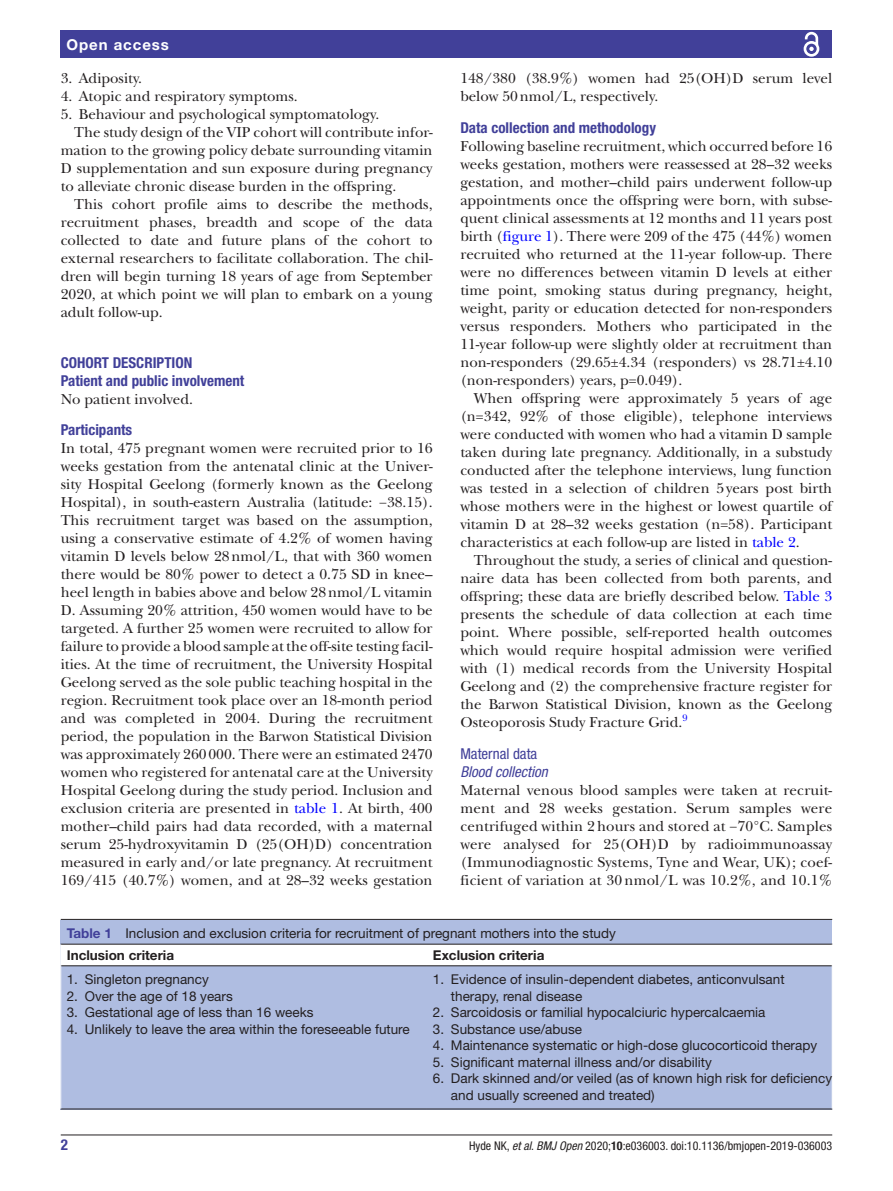
<style>
.page{position:relative;width:893px;height:1191px;background:#fff}
.page>*{position:absolute;margin:0;border:0;box-sizing:border-box;transform-origin:0 0}
.t1{font:15px/18px "New Baskerville";color:#231f20;text-align:justify}
.t2{font:700 condensed 15px/18px "Helvetica Neue LT Std";color:#414099}
.t3{font:italic condensed 15px "Helvetica Neue LT Std";color:#414099}
.t4{font:condensed 15px "Helvetica Neue LT Std";color:#414099}
.t5{font:700 15px "Helvetica Neue LT Std";letter-spacing:.065em;color:#fff}
.t6{font:13.5px/16.5px "Helvetica Neue LT Std";color:#231f20}
.t7{font:700 13.5px "Helvetica Neue LT Std";color:#231f20}
.t8{font:condensed 12px "Helvetica Neue LT Std";color:#231f20}
.t9{font:9.9px "New Baskerville";color:#00f}
.s1{color:#00f}
.s2{font-weight:700;color:#414099}
.s3{font-weight:700}
.s4{font-style:italic}
</style>
<div class="page">
<hr style="left:61px;top:1134px;width:771px;height:1px;background:#231f20">
<div style="left:61px;top:31px;width:771px;height:27px;background:#414099"></div>
<svg style="left:803px;top:31px;width:17px;height:26px"></svg>
<div style="left:61px;top:920px;width:771px;height:189px;background:#afbde1"></div>
<hr style="left:61px;top:919px;width:771px;height:1px;background:#231f20">
<svg style="left:61px;top:966px;width:771px;height:142px"></svg>
<hr style="left:61px;top:943px;width:366px;height:1px;background:#231f20">
<hr style="left:61px;top:965px;width:366px;height:1px;background:#231f20">
<hr style="left:427px;top:943px;width:405px;height:1px;background:#231f20">
<hr style="left:427px;top:965px;width:405px;height:1px;background:#231f20">
<hr style="left:61px;top:1108px;width:366px;height:1px;background:#231f20">
<hr style="left:427px;top:1108px;width:405px;height:1px;background:#231f20">
<div style="left:60px;top:944px;width:773px;height:21px;background:#fff"></div>
<p class="t5" style="left:66px;top:35px;width:104px">Open access</p>
<p class="t1" style="left:61px;top:69px;width:83px">3. Adiposity.</p>
<p class="t1" style="left:61px;top:87px;width:238px">4. Atopic and respiratory symptoms.</p>
<p class="t1" style="left:61px;top:105px;width:320px">5. Behaviour and psychological symptomatology.</p>
<p class="t1" style="left:74px;top:123px;width:360px">The study design of the VIP cohort will contribute infor-</p>
<p class="t1" style="left:61px;top:141px;width:373px">mation to the growing policy debate surrounding vitamin</p>
<p class="t1" style="left:61px;top:159px;width:373px">D supplementation and sun exposure during pregnancy</p>
<p class="t1" style="left:61px;top:177px;width:337px">to alleviate chronic disease burden in the offspring.</p>
<p class="t1" style="left:74px;top:195px;width:360px">This cohort profile aims to describe the methods,</p>
<p class="t1" style="left:61px;top:213px;width:373px">recruitment phases, breadth and scope of the data</p>
<p class="t1" style="left:61px;top:231px;width:373px">collected to date and future plans of the cohort to</p>
<p class="t1" style="left:61px;top:249px;width:373px">external researchers to facilitate collaboration. The chil-</p>
<p class="t1" style="left:61px;top:267px;width:373px">dren will begin turning 18 years of age from September</p>
<p class="t1" style="left:61px;top:285px;width:373px">2020, at which point we will plan to embark on a young</p>
<p class="t1" style="left:61px;top:303px;width:103px">adult follow-up.</p>
<p class="t2" style="left:61px;top:353px;width:185px">COHORT DESCRIPTION<br>Patient and public involvement</p>
<p class="t1" style="left:61px;top:390px;width:134px">No patient involved.</p>
<p class="t2" style="left:61px;top:421px;width:73px">Participants</p>
<p class="t1" style="left:61px;top:439px;width:373px">In total, 475 pregnant women were recruited prior to 16 weeks gestation from the antenatal clinic at the Univer&shy;sity Hospital Geelong (formerly known as the Geelong Hospital), in south-eastern Australia (latitude: −38.15).<br>This recruitment target was based on the assumption, using a conservative estimate of 4.2% of women having vitamin D levels below 28nmol/L, that with 360 women there would be 80% power to detect a 0.75 SD in knee– heel length in babies above and below 28nmol/L vitamin D. Assuming 20% attrition, 450 women would have to be targeted. A further 25 women were recruited to allow for failure to provide a blood sample at the off-site testing facil&shy;ities. At the time of recruitment, the University Hospital Geelong served as the sole public teaching hospital in the region. Recruitment took place over an 18-month period and was completed in 2004. During the recruitment period, the population in the Barwon Statistical Division was approximately 260000. There were an estimated 2470 women who registered for antenatal care at the University Hospital Geelong during the study period. Inclusion and exclusion criteria are presented in <span class="s1">table 1</span>. At birth, 400 mother–child pairs had data recorded, with a maternal serum 25-hydroxyvitamin D (25(OH)D) concentration measured in early and/or late pregnancy. At recruitment 169/415 (40.7%) women, and at 28–32 weeks gestation</p>
<p class="t1" style="left:460px;top:69px;width:373px">148/380 (38.9%) women had 25(OH)D serum level below 50nmol/L, respectively.</p>
<p class="t2" style="left:460px;top:119px;width:197px">Data collection and methodology</p>
<p class="t1" style="left:460px;top:137px;width:373px">Following baseline recruitment, which occurred before 16 weeks gestation, mothers were reassessed at 28–32 weeks gestation, and mother–child pairs underwent follow-up appointments once the offspring were born, with subse&shy;quent clinical assessments at 12 months and 11 years post birth (<span class="s1">figure 1</span>). There were 209 of the 475 (44%) women recruited who returned at the 11-year follow-up. There were no differences between vitamin D levels at either time point, smoking status during pregnancy, height, weight, parity or education detected for non-responders versus responders. Mothers who participated in the 11-year follow-up were slightly older at recruitment than non-responders (29.65±4.34 (responders) vs 28.71±4.10 (non-responders) years, p=0.049).</p>
<p class="t1" style="left:460px;top:389px;width:373px;text-indent:14px">When offspring were approximately 5 years of age (n=342, 92% of those eligible), telephone interviews were conducted with women who had a vitamin D sample taken during late pregnancy. Additionally, in a substudy conducted after the telephone interviews, lung function was tested in a selection of children 5years post birth whose mothers were in the highest or lowest quartile of vitamin D at 28–32 weeks gestation (n=58). Participant characteristics at each follow-up are listed in <span class="s1">table 2</span>.</p>
<p class="t1" style="left:460px;top:551px;width:373px;text-indent:14px">Throughout the study, a series of clinical and question&shy;naire data has been collected from both parents, and offspring; these data are briefly described below. <span class="s1">Table 3 </span>presents the schedule of data collection at each time point. Where possible, self-reported health outcomes which would require hospital admission were verified with (1) medical records from the University Hospital Geelong and (2) the comprehensive fracture register for the Barwon Statistical Division, known as the Geelong Osteoporosis Study Fracture Grid.</p>
<p class="t9" style="left:682px;top:711px;width:7px">9</p>
<p class="t4" style="left:460px;top:745px;width:78px">Maternal data</p>
<p class="t3" style="left:460px;top:763px;width:89px">Blood collection</p>
<p class="t1" style="left:460px;top:781px;width:373px">Maternal venous blood samples were taken at recruit&shy;ment and 28 weeks gestation. Serum samples were centrifuged within 2hours and stored at −70°C. Samples were analysed for 25(OH)D by radioimmunoassay (Immunodiagnostic Systems, Tyne and Wear, UK); coef&shy;ficient of variation at 30nmol/L was 10.2%, and 10.1%</p>
<p class="t6" style="left:67px;top:921px;width:551px;line-height:22px"><span class="s2">Table 1</span> Inclusion and exclusion criteria for recruitment of pregnant mothers into the study<br><span class="s3">Inclusion criteria</span></p>
<p class="t7" style="left:433px;top:946px;width:113px">Exclusion criteria</p>
<p class="t6" style="left:67px;top:971px;width:144px">1. Singleton pregnancy</p>
<p class="t6" style="left:67px;top:987px;width:168px">2. Over the age of 18 years</p>
<p class="t6" style="left:67px;top:1004px;width:248px">3. Gestational age of less than 16 weeks</p>
<p class="t6" style="left:67px;top:1020px;width:345px">4. Unlikely to leave the area within the foreseeable future</p>
<p class="t6" style="left:451px;top:971px;width:335px;text-indent:-18px">1. Evidence of insulin-dependent diabetes, anticonvulsant therapy, renal disease</p>
<p class="t6" style="left:433px;top:1004px;width:334px">2. Sarcoidosis or familial hypocalciuric hypercalcaemia</p>
<p class="t6" style="left:433px;top:1020px;width:151px">3. Substance use/abuse</p>
<p class="t6" style="left:433px;top:1037px;width:386px">4. Maintenance systematic or high-dose glucocorticoid therapy</p>
<p class="t6" style="left:433px;top:1053px;width:280px">5. Significant maternal illness and/or disability</p>
<p class="t6" style="left:451px;top:1070px;width:383px;text-indent:-18px">6. Dark skinned and/or veiled (as of known high risk for deficiency and usually screened and treated)</p>
<p class="t2" style="left:61px;top:1135px;width:9px">2</p>
<p class="t8" style="left:469px;top:1138px;width:365px">Hyde NK, <span class="s4">et al</span>. <span class="s4">BMJ Open</span> 2020;<span class="s3">10</span>:e036003. doi:10.1136/bmjopen-2019-036003</p>
</div>
